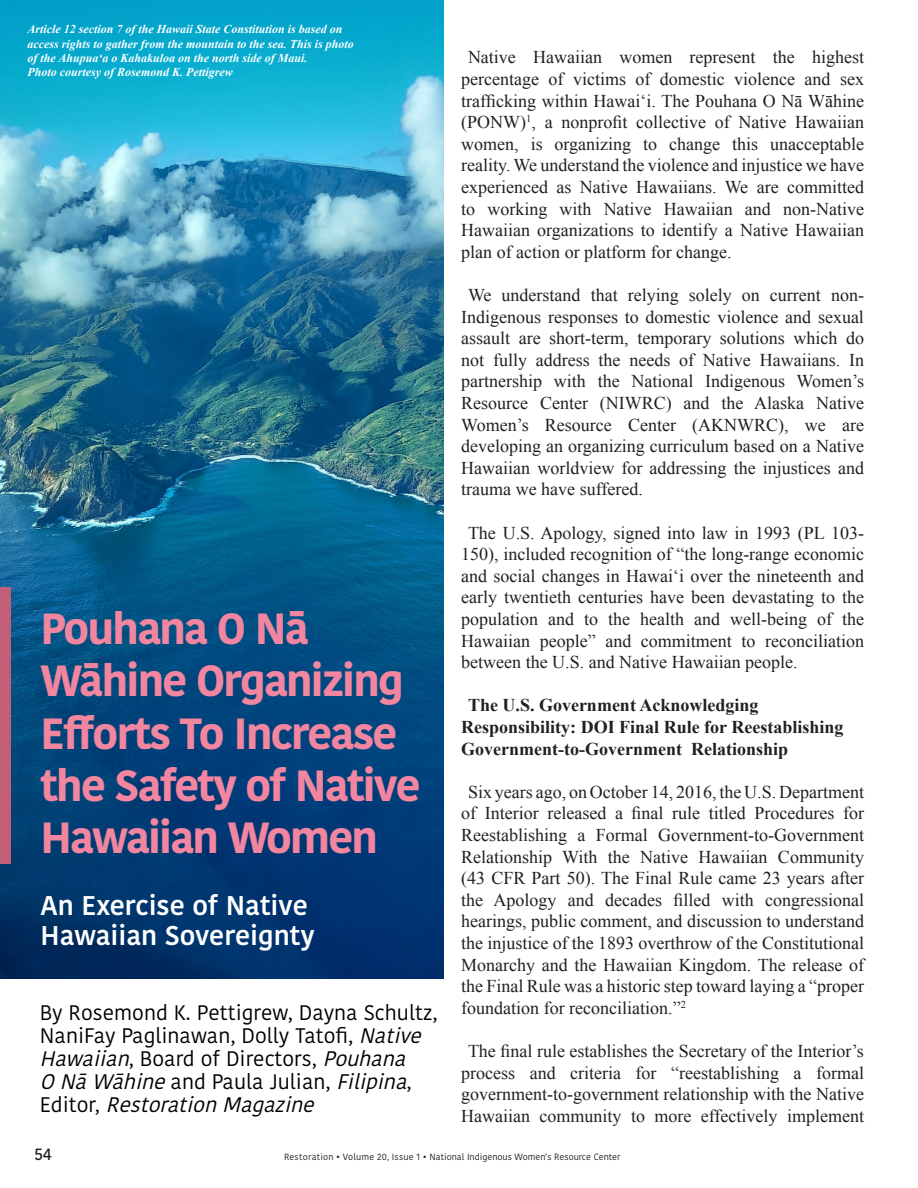
<style>
.page{position:relative;width:918px;height:1188px;background:#fff}
.page>*{position:absolute;margin:0;border:0;box-sizing:border-box;transform-origin:0 0}
.t1{font:700 43.5px/52.2px "Kohinoor Devanagari";letter-spacing:-.04em;color:#f2859f}
.t2{font:600 27px/29.7px "Kohinoor Devanagari";color:#fff}
.t3{font:21px/23.1px "Kohinoor Devanagari";color:#000}
.t4{font:18px/21.6px "Times New Roman";color:#231f20;text-align:justify}
.t5{font:700 18px/21.6px "Times New Roman";color:#231f20}
.t6{font:500 16.5px "Kohinoor Devanagari";color:#231f20}
.t7{font:italic 700 12px/14.4px "Times New Roman";color:#fff}
.t8{font:9px "Kohinoor Devanagari";color:#231f20}
.s1{font-style:italic}
</style>
<div class="page">
<img style="left:0;top:0;width:444px;height:978px">
<div style="left:0;top:588px;width:10px;height:276px;background:#c25f76"></div>
<p class="t7" style="left:28px;top:22px;width:328px">Article 12 section 7 of the Hawaii State Constitution is based on access rights to gather from the mountain to the sea. This is photo of the Ahupuaʻa o Kahakuloa on the north side of Maui.</p>
<p class="t7" style="left:28px;top:65px;width:207px">Photo courtesy of Rosemond K. Pettigrew</p>
<h1 class="t1" style="left:40px;top:602px;width:382px">Pouhana O Nā<br>Wāhine Organizing<br>Efforts To Increase the Safety of Native<br>Hawaiian Women</h1>
<p class="t2" style="left:40px;top:891px;width:276px">An Exercise of Native<br>Hawaiian Sovereignty</p>
<p class="t3" style="left:40px;top:1001px;width:399px">By Rosemond K. Pettigrew, Dayna Schultz, NaniFay Paglinawan, Dolly Tatofi, <span class="s1">Native Hawaiian</span>, B o a rd o f D i re ct o rs , <span class="s1">Pouhana ONāWāhine</span>a n d Pa u l a J u l i a n , <span class="s1">Filipina</span>,<br>E d i t o r, <span class="s1">RestorationMagazine</span></p>
<p class="t4" style="left:461px;top:46px;width:404px;text-indent:7px">Native Hawaiian women represent the highest percentage of victims of domestic violence and sex trafficking within Hawaiʻi. The Pouhana O Nā Wāhine (PONW)<sup>1</sup>, a nonprofit collective of Native Hawaiian women, is organizing to change this unacceptable reality. We understand the violence and injustice we have experienced as Native Hawaiians. We are committed to working with Native Hawaiian and non-Native Hawaiian organizations to identify a Native Hawaiian plan of action or platform for change.</p>
<p class="t4" style="left:461px;top:284px;width:404px;text-indent:7px">We understand that relying solely on current non-Indigenous responses to domestic violence and sexual assault are short-term, temporary solutions which do not fully address the needs of Native Hawaiians. In partnership with the National Indigenous Women’s Resource Center (NIWRC) and the Alaska Native Women’s Resource Center (AKNWRC), we are developing an organizing curriculum based on a Native Hawaiian worldview for addressing the injustices and trauma we have suffered.</p>
<p class="t4" style="left:461px;top:522px;width:404px;text-indent:7px">The U.S. Apology, signed into law in 1993 (PL 103- 150), included recognition of “the long-range economic and social changes in Hawaiʻi over the nineteenth and early twentieth centuries have been devastating to the population and to the health and well-being of the Hawaiian people” and commitment to reconciliation between the U.S. and Native Hawaiian people.</p>
<p class="t5" style="left:461px;top:694px;width:384px;text-indent:7px">The U.S. Government Acknowledging<br>Responsibility: DOI Final Rule for Reestablishing<br>Government-to-Government Relationship</p>
<p class="t4" style="left:461px;top:781px;width:404px;text-indent:7px">Six years ago, on October 14, 2016, the U.S. Department of Interior released a final rule titled Procedures for Reestablishing a Formal Government-to-Government Relationship With the Native Hawaiian Community (43 CFR Part 50). The Final Rule came 23 years after the Apology and decades filled with congressional hearings, public comment, and discussion to understand the injustice of the 1893 overthrow of the Constitutional Monarchy and the Hawaiian Kingdom. The release of the Final Rule was a historic step toward laying a “proper foundation for reconciliation.”<sup>2</sup></p>
<p class="t4" style="left:461px;top:1040px;width:404px;text-align:center">The final rule establishes the Secretary of the Interior’s process and criteria for “reestablishing a formal government-to-government relationship with the Native Hawaiian community to more effectively implement</p>
<p class="t6" style="left:34px;top:1144px;width:19px">54</p>
<p class="t8" style="left:284px;top:1152px;width:338px">Restoration • Volume 20, Issue 1 • National Indigenous Women’s Resource Center</p>
</div>
